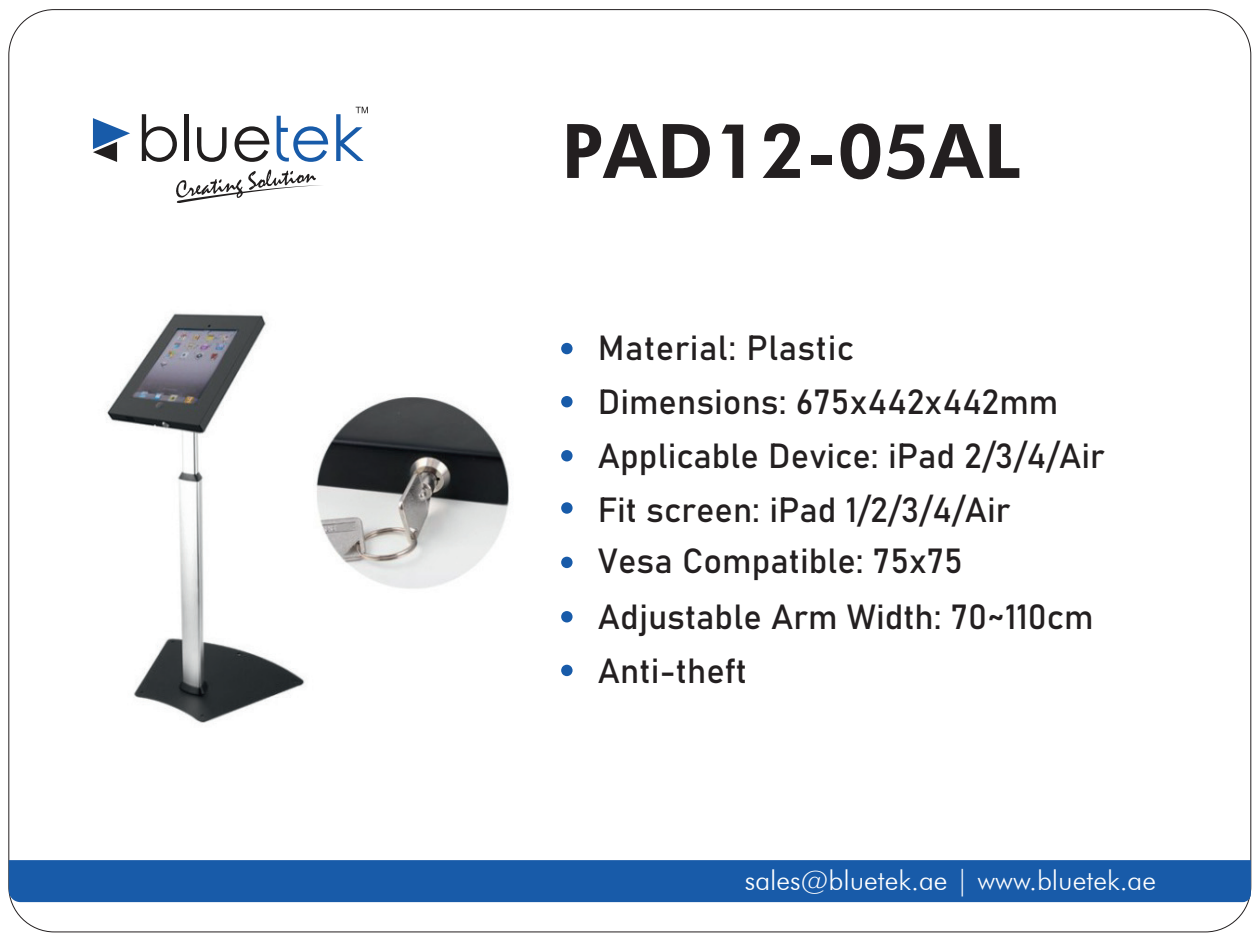
<style>
.page{position:relative;width:1260px;height:945px;background:#fff}
.page>*{position:absolute;margin:0;border:0;box-sizing:border-box;transform-origin:0 0}
.t1{font:800 75.42px "Futura BT";color:#231f20}
.t2{font:34.48px/53.2px "Bahnschrift";color:#231f20}
.t3{font:300 27.65px "Futura BT";color:#fff}
</style>
<div class="page">
<img style="left:106px;top:313px;width:403px;height:410px">
<svg style="left:561px;top:343px;width:12px;height:11px"></svg>
<svg style="left:561px;top:396px;width:12px;height:11px"></svg>
<svg style="left:561px;top:450px;width:12px;height:11px"></svg>
<svg style="left:561px;top:502px;width:12px;height:12px"></svg>
<svg style="left:561px;top:557px;width:12px;height:11px"></svg>
<svg style="left:561px;top:611px;width:12px;height:11px"></svg>
<svg style="left:561px;top:665px;width:12px;height:11px"></svg>
<svg style="left:142px;top:114px;width:35px;height:48px"></svg>
<div style="left:184px;top:114px;width:5px;height:47px;background:#211e1e"></div>
<svg style="left:197px;top:127px;width:30px;height:35px"></svg>
<svg style="left:235px;top:126px;width:34px;height:36px"></svg>
<svg style="left:277px;top:116px;width:51px;height:46px"></svg>
<svg style="left:336px;top:107px;width:32px;height:54px"></svg>
<svg style="left:93px;top:118px;width:37px;height:44px"></svg>
<svg style="left:176px;top:170px;width:146px;height:33px"></svg>
<div style="left:9px;top:860px;width:1242px;height:42px;background:#185ba9"></div>
<h1 class="t1" style="left:561px;top:105px;width:461px">PAD12-05AL</h1>
<p class="t2" style="left:598px;top:319px;width:508px">Material: Plastic<br>Dimensions: 675x442x442mm<br>Applicable Device: iPad 2/3/4/Air<br>Fit screen: iPad 1/2/3/4/Air<br>Vesa Compatible: 75x75</p>
<p class="t2" style="left:598px;top:587px;width:497px;line-height:54.2px">Adjustable Arm Width: 70~110cm<br>Anti-theft</p>
<p class="t3" style="left:745px;top:863px;width:413px">sales@bluetek.ae | www.bluetek.ae</p>
</div>
